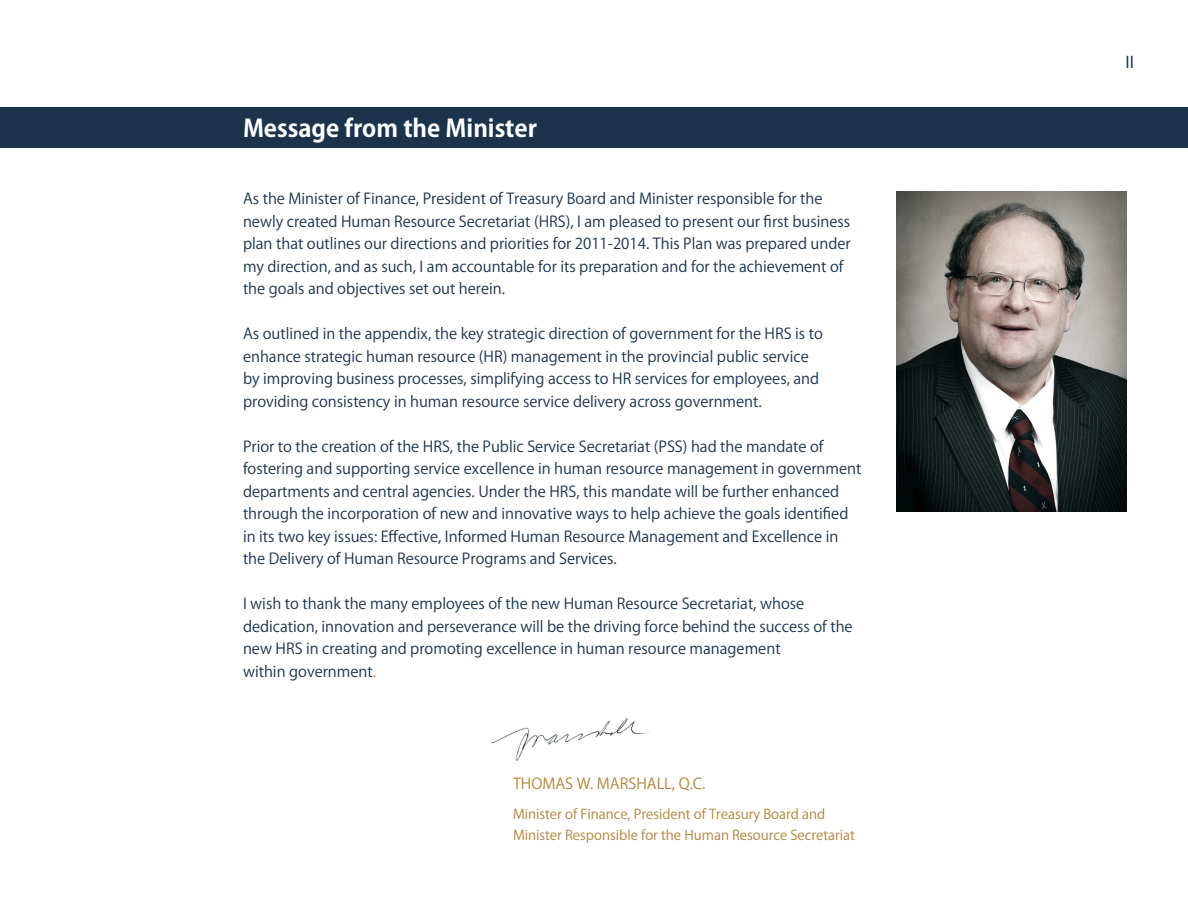
<style>
.page{position:relative;width:1188px;height:918px;background:#fff}
.page>*{position:absolute;margin:0;border:0;box-sizing:border-box;transform-origin:0 0}
.t1{font:700 24px "Koz Go Pro";color:#fff}
.t2{font:18px "Vegur";color:#1b344c}
.t3{font:15px/22.5px "Koz Go Pro";color:#1b344c}
.t4{font:15px "Koz Go Pro";color:#b08438}
.t5{font:13.5px/21px "Koz Go Pro";color:#b08438}
.s1{color:#b08438}
</style>
<div class="page">
<div style="left:0;top:107px;width:1188px;height:41px;background:#1b344c"></div>
<img style="left:490px;top:718px;width:160px;height:43px">
<img style="left:897px;top:191px;width:229px;height:321px">
<h1 class="t1" style="left:243px;top:112px;width:296px">Message from the Minister</h1>
<p class="t3" style="left:243px;top:188px;width:609px">As the Minister of Finance, President of Treasury Board and Minister responsible for the newly created Human Resource Secretariat (HRS), I am pleased to present our first business plan that outlines our directions and priorities for 2011-2014. This Plan was prepared under my direction, and as such, I am accountable for its preparation and for the achievement of the goals and objectives set out herein.</p>
<p class="t3" style="left:243px;top:323px;width:581px">As outlined in the appendix, the key strategic direction of government for the HRS is to enhance strategic human resource (HR) management in the provincial public service by improving business processes, simplifying access to HR services for employees, and providing consistency in human resource service delivery across government.</p>
<p class="t3" style="left:243px;top:435px;width:620px">Prior to the creation of the HRS, the Public Service Secretariat (PSS) had the mandate of fostering and supporting service excellence in human resource management in government departments and central agencies. Under the HRS, this mandate will be further enhanced through the incorporation of new and innovative ways to help achieve the goals identified in its two key issues: Effective, Informed Human Resource Management and Excellence in the Delivery of Human Resource Programs and Services.</p>
<p class="t3" style="left:243px;top:593px;width:611px">I wish to thank the many employees of the new Human Resource Secretariat, whose dedication, innovation and perseverance will be the driving force behind the success of the new HRS in creating and promoting excellence in human resource management<br>within government<span class="s1">.</span></p>
<p class="t4" style="left:513px;top:774px;width:194px">THOMAS W. MARSHALL, Q.C.</p>
<p class="t5" style="left:513px;top:804px;width:343px">Minister of Finance, President of Treasury Board and<br>Minister Responsible for the Human Resource Secretariat</p>
<p class="t2" style="left:1126px;top:54px;width:10px">II</p>
</div>
